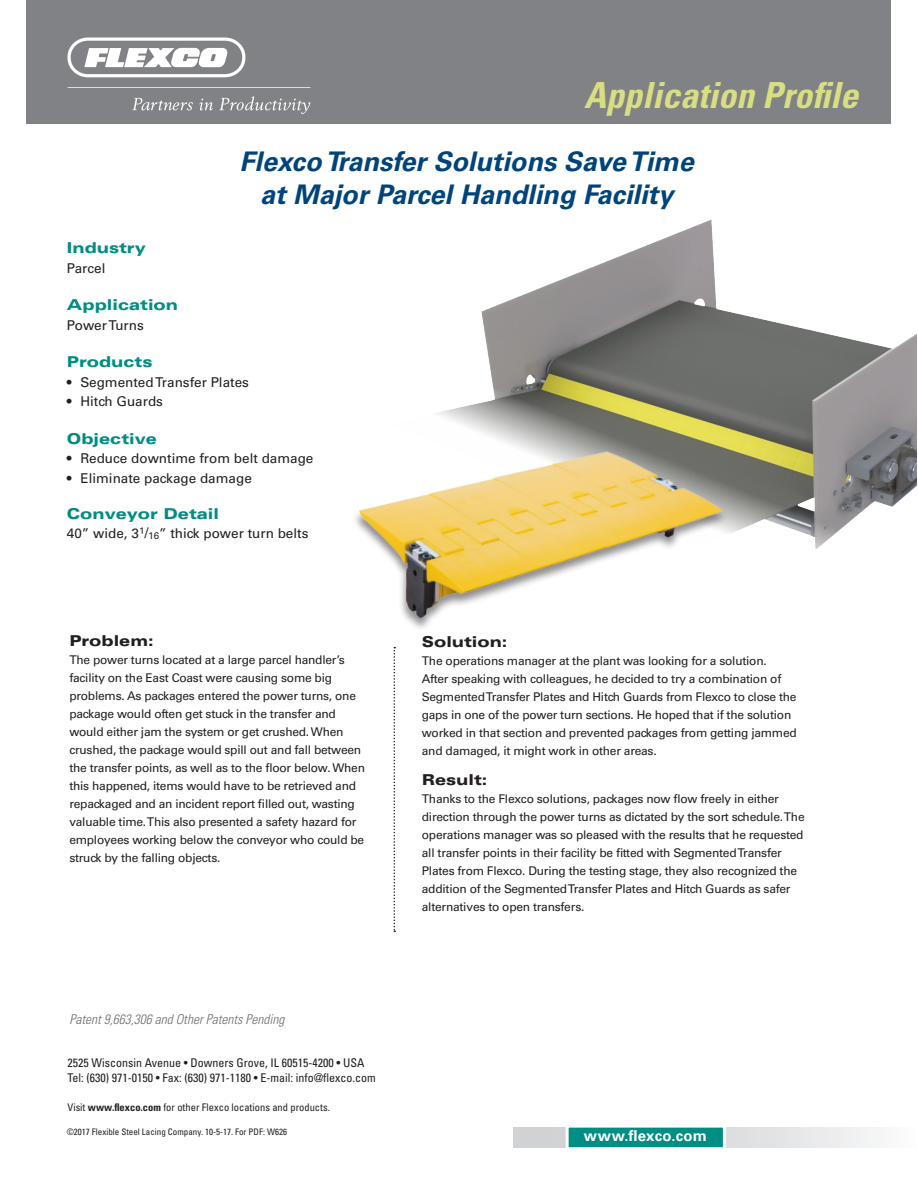
<style>
.page{position:relative;width:918px;height:1188px;background:#fff}
.page>*{position:absolute;margin:0;border:0;box-sizing:border-box;transform-origin:0 0}
.t1{font:italic 700 condensed 36px "Univers LT Std";color:#d8de81}
.t2{font:italic 700 27px/33px "Univers LT Std";color:#00447b;text-align:center}
.t3{font:700 15.6px "Univers LT Std";letter-spacing:.02em;color:#fff}
.t4{font:900 expanded 15px "Univers LT Std";color:#008d84}
.t5{font:900 expanded 15px "Univers LT Std";color:#231f20}
.t6{font:700 15px "Univers LT Std";letter-spacing:.02em;color:#fff}
.t7{font:13.5px "Univers LT Std";color:#231f20}
.t8{font:italic 300 condensed 13.5px "Univers LT Std";color:#6c6d70}
.t9{font:12px/18px "Univers LT Std";letter-spacing:-.02em;color:#231f20}
.t10{font:condensed 12px/15px "Univers LT Std";color:#231f20}
.t11{font:condensed 10.5px "Univers LT Std";color:#231f20}
.t12{font:condensed 9px "Univers LT Std";color:#231f20}
.s1{font-size:15px}
.s2{font-size:9.6px}
.s3{font-weight:700}
</style>
<div class="page">
<div style="left:26px;top:0;width:864px;height:123px;background:#808285"></div>
<svg style="left:68px;top:38px;width:177px;height:39px"></svg>
<svg style="left:132px;top:98px;width:61px;height:12px"></svg>
<svg style="left:199px;top:99px;width:14px;height:11px"></svg>
<svg style="left:219px;top:96px;width:91px;height:18px"></svg>
<svg style="left:68px;top:87px;width:242px;height:1px"></svg>
<svg style="left:513px;top:1128px;width:363px;height:19px"></svg>
<div style="left:566px;top:1125px;width:160px;height:25px;background:#008d84;border:3px solid #fff"></div>
<svg style="left:394px;top:647px;width:1px;height:285px"></svg>
<img style="left:481px;top:219px;width:435px;height:330px">
<img style="left:355px;top:397px;width:382px;height:250px">
<h1 class="t1" style="left:584px;top:73px;width:276px">Application Profile</h1>
<h2 class="t2" style="left:240px;top:146px;width:456px">Flexco Transfer Solutions Save Time at Major Parcel Handling Facility</h2>
<p class="t4" style="left:67px;top:239px;width:80px">Industry</p>
<p class="t7" style="left:67px;top:260px;width:40px">Parcel</p>
<p class="t4" style="left:67px;top:296px;width:113px">Application</p>
<p class="t7" style="left:67px;top:317px;width:78px">Power Turns</p>
<p class="t4" style="left:67px;top:353px;width:87px">Products</p>
<p class="t7" style="left:67px;top:374px;width:184px">• Segmented Transfer Plates</p>
<p class="t7" style="left:67px;top:393px;width:98px">• Hitch Guards</p>
<p class="t4" style="left:67px;top:430px;width:92px">Objective</p>
<p class="t7" style="left:67px;top:450px;width:248px">• Reduce downtime from belt damage</p>
<p class="t7" style="left:67px;top:470px;width:186px">• Eliminate package damage</p>
<p class="t4" style="left:67px;top:505px;width:154px">Conveyor Detail</p>
<p class="t7" style="left:67px;top:525px;width:243px">40” wide, 3 <span class="s1">¹/</span><span class="s2">16</span>” thick power turn belts</p>
<p class="t5" style="left:69px;top:632px;width:86px">Problem:</p>
<p class="t9" style="left:69px;top:651px;width:297px">The power turns located at a large parcel handler’s facility on the East Coast were causing some big problems. As packages entered the power turns, one package would often get stuck in the transfer and would either jam the system or get crushed. When crushed, the package would spill out and fall between the transfer points, as well as to the floor below. When this happened, items would have to be retrieved and repackaged and an incident report filled out, wasting valuable time. This also presented a safety hazard for employees working below the conveyor who could be struck by the falling objects.</p>
<p class="t8" style="left:69px;top:1011px;width:217px">Patent 9,663,306 and Other Patents Pending</p>
<p class="t10" style="left:68px;top:1055px;width:310px">2525 Wisconsin Avenue • Downers Grove, IL 60515-4200 • USA<br>Tel: (630) 971-0150 • Fax: (630) 971-1180 • E-mail: info@flexco.com</p>
<p class="t11" style="left:68px;top:1100px;width:264px">Visit <span class="s3">www.flexco.com</span> for other Flexco locations and products.</p>
<p class="t12" style="left:67px;top:1126px;width:222px">©2017 Flexible Steel Lacing Company. 10-5-17. For PDF: W626</p>
<p class="t5" style="left:422px;top:633px;width:87px">Solution:</p>
<p class="t9" style="left:422px;top:652px;width:376px">The operations manager at the plant was looking for a solution.<br>After speaking with colleagues, he decided to try a combination of Segmented Transfer Plates and Hitch Guards from Flexco to close the gaps in one of the power turn sections. He hoped that if the solution worked in that section and prevented packages from getting jammed and damaged, it might work in other areas.</p>
<p class="t5" style="left:422px;top:771px;width:67px">Result:</p>
<p class="t9" style="left:422px;top:790px;width:384px">Thanks to the Flexco solutions, packages now flow freely in either direction through the power turns as dictated by the sort schedule. The operations manager was so pleased with the results that he requested all transfer points in their facility be fitted with Segmented Transfer Plates from Flexco. During the testing stage, they also recognized the addition of the Segmented Transfer Plates and Hitch Guards as safer alternatives to open transfers.</p>
<p class="t6" style="left:584px;top:1127px;width:125px">www.flexco.com</p>
<h3 class="t3" style="left:571px;top:1128px;width:130px">www.flexco.com</h3>
</div>
